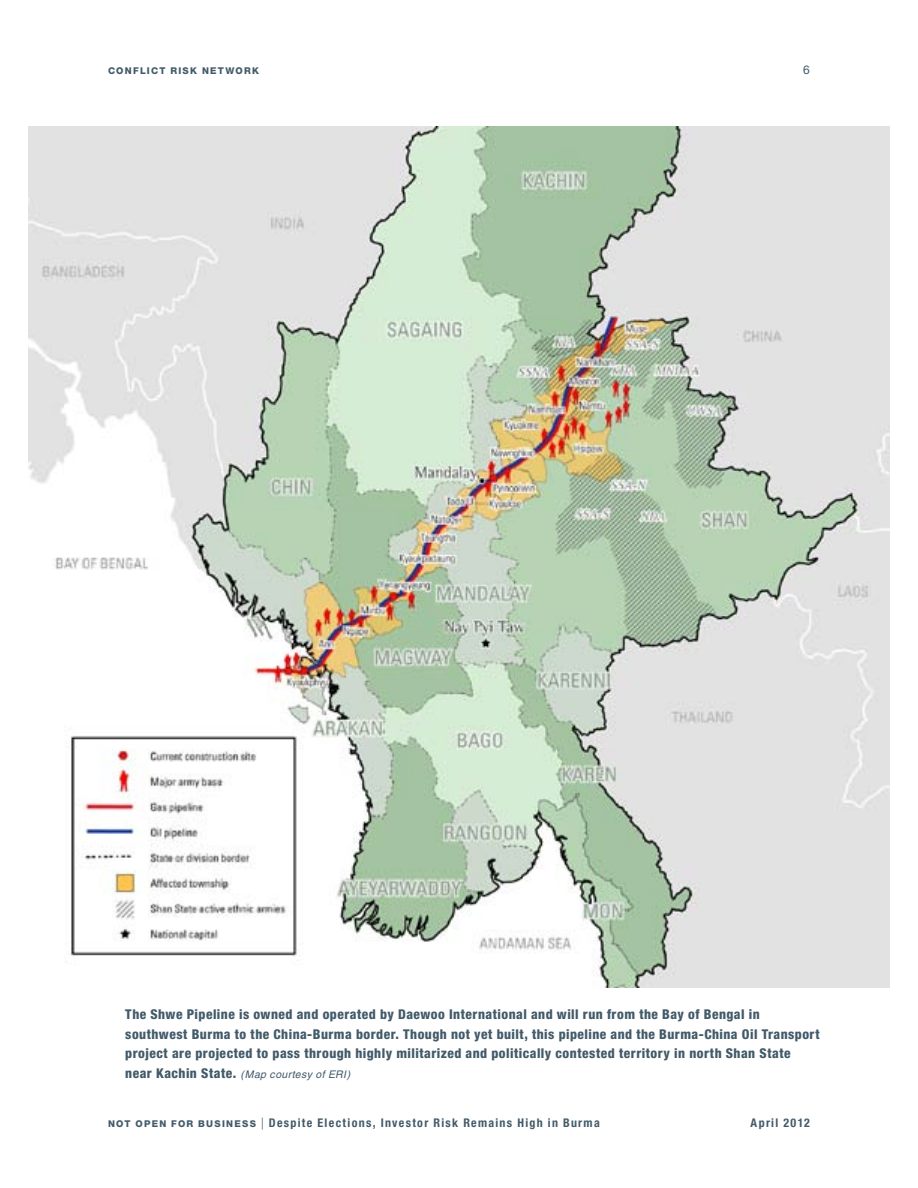
<style>
.page{position:relative;width:918px;height:1188px;background:#fff}
.page>*{position:absolute;margin:0;border:0;box-sizing:border-box;transform-origin:0 0}
.t1{font:800 condensed 13.5px/19.5px "Helvetica Neue LT Std";letter-spacing:.035em;color:#425a69}
.t2{font:700 condensed 12px "Helvetica Neue LT Std";letter-spacing:.11em;color:#425a69}
.t3{font:12px "Helvetica Neue LT Std";color:#425a69}
.t4{font:italic 10.5px "Helvetica";letter-spacing:.035em;color:#425a69}
.t5{font:800 9.3px "Helvetica Neue LT Std";letter-spacing:.135em;color:#425a69}
.s1{font-family:"Helvetica Neue LT Std";font-weight:800;font-style:normal;font-stretch:condensed;font-size:13.5px}
.s2{font-weight:800;font-stretch:normal;font-size:9.3px}
.s3{font-weight:300;font-stretch:normal}
</style>
<div class="page">
<img style="left:28px;top:126px;width:862px;height:862px">
<p class="t5" style="left:108px;top:65px;width:153px">CONFLICT RISK NETWORK</p>
<p class="t3" style="left:803px;top:62px;width:8px">6</p>
<p class="t1" style="left:125px;top:1004px;width:696px">The Shwe Pipeline is owned and operated by Daewoo International and will run from the Bay of Bengal in southwest Burma to the China-Burma border. Though not yet built, this pipeline and the Burma-China Oil Transport project are projected to pass through highly militarized and politically contested territory in north Shan State</p>
<p class="t4" style="left:125px;top:1068px;width:227px"><span class="s1">near Kachin State.</span> (Map courtesy of ERI)</p>
<p class="t2" style="left:108px;top:1115px;width:493px"><span class="s2">NOT OPEN FOR BUSINESS</span> <span class="s3">|</span> Despite Elections, Investor Risk Remains High in Burma</p>
<p class="t2" style="left:751px;top:1115px;width:61px">April 2012</p>
</div>
